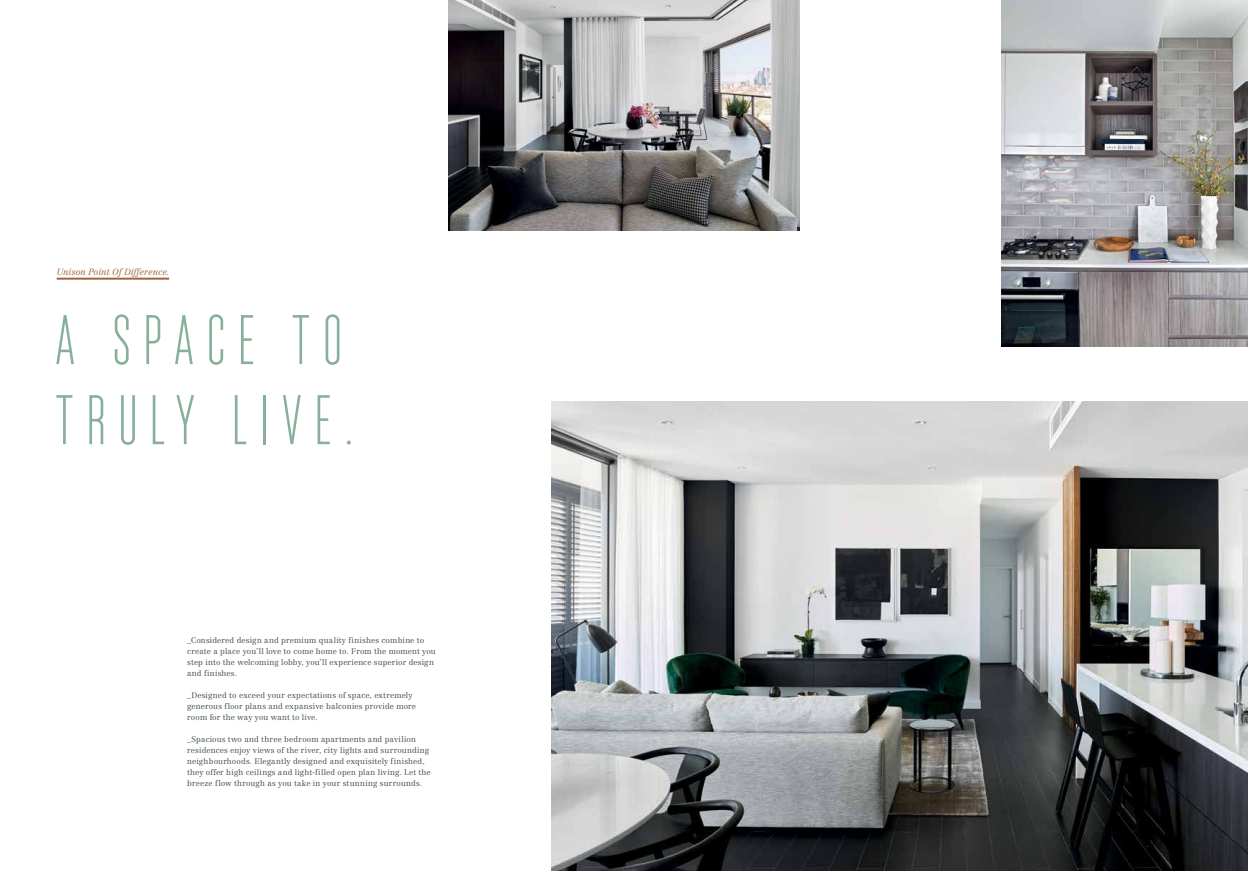
<style>
.page{position:relative;width:1248px;height:871px;background:#fff}
.page>*{position:absolute;margin:0;border:0;box-sizing:border-box;transform-origin:0 0}
.t1{font:300 70px/80px "Monopol";letter-spacing:.19em;color:#87af9a}
.t2{font:italic 300 9px "Centennial LT Std";color:#a16240}
.t3{font:300 8px/11px "Centennial LT Std";letter-spacing:.02em;color:#3e484f}
</style>
<div class="page">
<img style="left:551px;top:402px;width:696px;height:468px">
<img style="left:1001px;top:0;width:246px;height:346px">
<img style="left:448px;top:0;width:351px;height:230px">
<hr style="left:57px;top:277px;width:112px;height:2px;background:#a16240">
<p class="t2" style="left:57px;top:266px;width:114px">Unison Point Of Difference.</p>
<h1 class="t1" style="left:56px;top:299px;width:299px">A SPACE TO<br>TRULY LIVE.</h1>
<p class="t3" style="left:187px;top:634px;width:250px">_Considered design and premium quality finishes combine to create a place you’ll love to come home to. From the moment you step into the welcoming lobby, you’ll experience superior design and finishes.</p>
<p class="t3" style="left:187px;top:689px;width:230px">_Designed to exceed your expectations of space, extremely generous floor plans and expansive balconies provide more room for the way you want to live.</p>
<p class="t3" style="left:187px;top:733px;width:245px">_Spacious two and three bedroom apartments and pavilion residences enjoy views of the river, city lights and surrounding neighbourhoods. Elegantly designed and exquisitely finished, they offer high ceilings and light-filled open plan living. Let the breeze flow through as you take in your stunning surrounds.</p>
</div>
